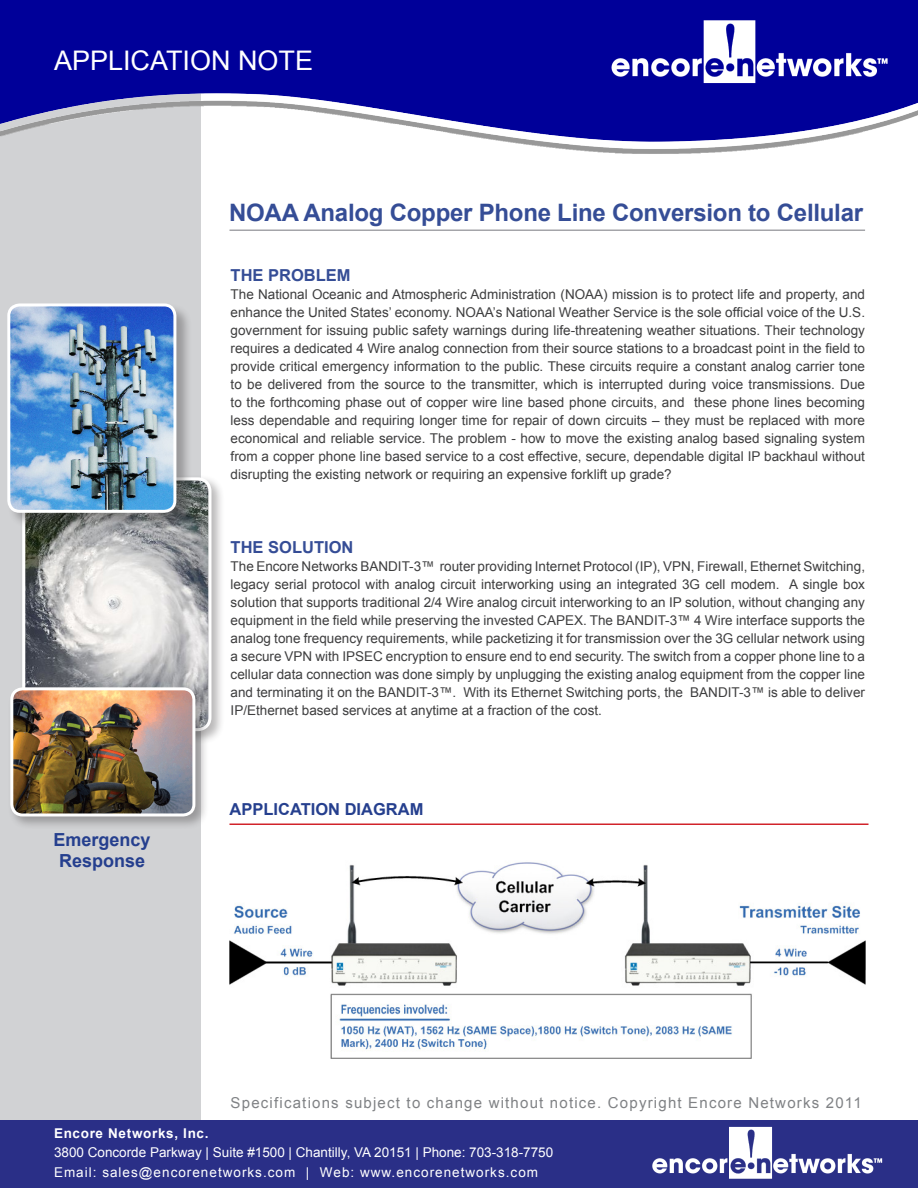
<style>
.page{position:relative;width:918px;height:1188px;background:#fff}
.page>*{position:absolute;margin:0;border:0;box-sizing:border-box;transform-origin:0 0}
.t1{font:27px "Arial";color:#fff}
.t2{font:700 24px "Arial";letter-spacing:-.01em;color:#354d96}
.t3{font:700 18px/21px "Arial";color:#253f8e;text-align:center}
.t4{font:700 16.5px "Arial";color:#354d96}
.t5{font:700 16.5px "Arial";color:#253f8e}
.t6{font:15px "Arial";letter-spacing:.08em;color:#808285}
.t7{font:13.5px/18px "Arial";color:#3e3e3f;text-align:justify}
.t8{font:13.5px/19.5px "Arial";color:#fff}
.t9{font:700 13.5px "Arial";letter-spacing:.05em;color:#fff}
</style>
<div class="page">
<div style="left:0;top:198px;width:201px;height:922px;background:#d1d2d4"></div>
<div style="left:0;top:1120px;width:918px;height:68px;background:#2a2f87"></div>
<img style="left:0;top:0;width:918px;height:198px">
<img style="left:611px;top:18px;width:280px;height:68px">
<hr style="left:230px;top:230px;width:635px;height:1px;background:#a4a5a9">
<hr style="left:230px;top:824px;width:638px;height:1px;background:#d1232a">
<img style="left:652px;top:1126px;width:231px;height:53px">
<div style="left:19px;top:475px;width:206px;height:270px;background:#231f20;opacity:.32"></div>
<img style="left:26px;top:481px;width:182px;height:203px">
<div style="left:22px;top:477px;width:190px;height:254px;border:3px solid #fff;border-radius:12px"></div>
<img style="left:230px;top:862px;width:635px;height:197px">
<div style="left:7px;top:303px;width:185px;height:226px;background:#231f20;opacity:.32"></div>
<img style="left:9px;top:305px;width:166px;height:206px">
<div style="left:7px;top:303px;width:169px;height:210px;border:3px solid #fff;border-radius:11px"></div>
<div style="left:7px;top:684px;width:202px;height:146px;background:#231f20;opacity:.32"></div>
<img style="left:12px;top:689px;width:182px;height:126px">
<div style="left:10px;top:687px;width:185px;height:129px;border:3px solid #fff;border-radius:11px"></div>
<h1 class="t1" style="left:54px;top:43px;width:261px">APPLICATION NOTE</h1>
<h2 class="t2" style="left:229px;top:197px;width:636px">NOAA Analog Copper Phone Line Conversion to Cellular</h2>
<p class="t4" style="left:231px;top:264px;width:122px">The Problem</p>
<p class="t7" style="left:231px;top:285px;width:636px">The National Oceanic and Atmospheric Administration (NOAA) mission is to protect life and property, and enhance the United States’ economy. NOAA’s National Weather Service is the sole official voice of the U.S. government for issuing public safety warnings during life-threatening weather situations. Their technology requires a dedicated 4 Wire analog connection from their source stations to a broadcast point in the field to provide critical emergency information to the public. These circuits require a constant analog carrier tone to be delivered from the source to the transmitter, which is interrupted during voice transmissions. Due to the forthcoming phase out of copper wire line based phone circuits, and these phone lines becoming less dependable and requiring longer time for repair of down circuits – they must be replaced with more economical and reliable service. The problem - how to move the existing analog based signaling system from a copper phone line based service to a cost effective, secure, dependable digital IP backhaul without disrupting the existing network or requiring an expensive forklift up grade?</p>
<p class="t4" style="left:231px;top:536px;width:124px">The Solution</p>
<p class="t7" style="left:231px;top:557px;width:636px">The Encore Networks BANDIT-3™ router providing Internet Protocol (IP), VPN, Firewall, Ethernet Switching, legacy serial protocol with analog circuit interworking using an integrated 3G cell modem. A single box solution that supports traditional 2/4 Wire analog circuit interworking to an IP solution, without changing any equipment in the field while preserving the invested CAPEX. The BANDIT-3™ 4 Wire interface supports the analog tone frequency requirements, while packetizing it for transmission over the 3G cellular network using a secure VPN with IPSEC encryption to ensure end to end security. The switch from a copper phone line to a cellular data connection was done simply by unplugging the existing analog equipment from the copper line and terminating it on the BANDIT-3™. With its Ethernet Switching ports, the BANDIT-3™ is able to deliver IP/Ethernet based services at anytime at a fraction of the cost.</p>
<h3 class="t3" style="left:54px;top:830px;width:99px">Emergency<br>Response</h3>
<p class="t5" style="left:230px;top:798px;width:196px">Application Diagram</p>
<p class="t6" style="left:231px;top:1093px;width:633px">Specifications subject to change without notice. Copyright Encore Networks 2011</p>
<p class="t9" style="left:54px;top:1124px;width:156px">Encore Networks, Inc.</p>
<p class="t8" style="left:54px;top:1143px;width:501px">3800 Concorde Parkway | Suite #1500 | Chantilly, VA 20151 | Phone: 703-318-7750<br>Email: sales@encorenetworks.com | Web: www.encorenetworks.com</p>
</div>
